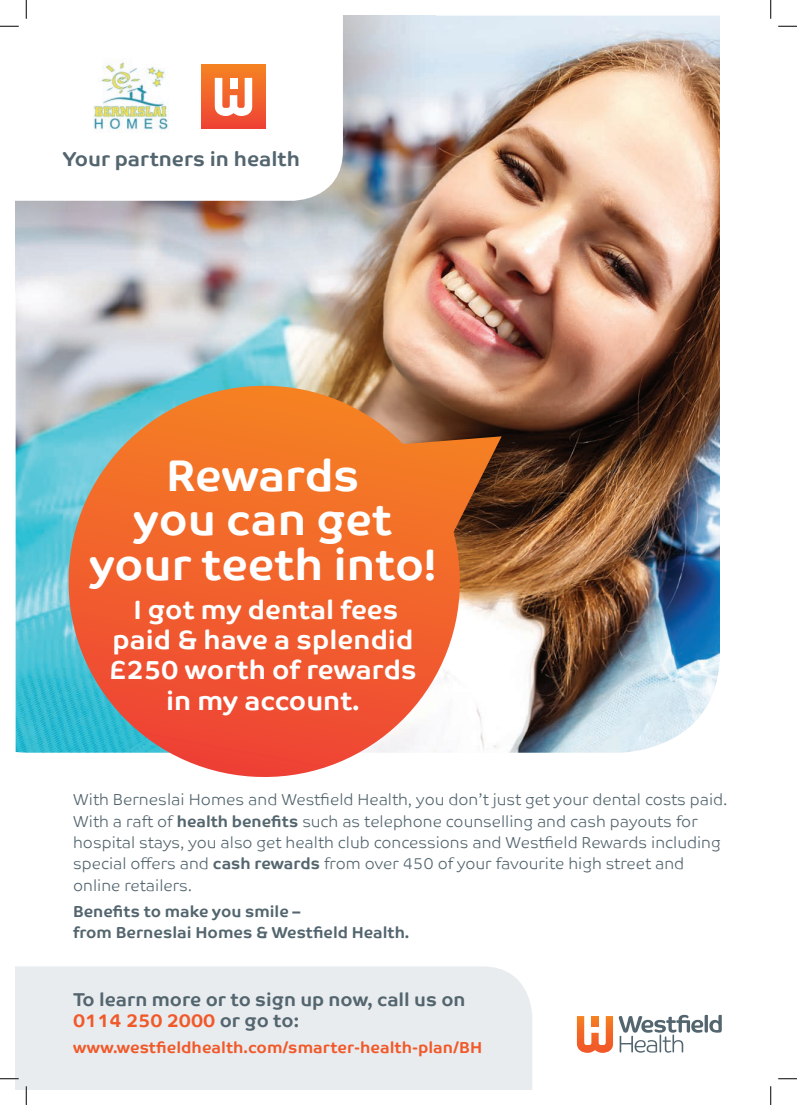
<style>
.page{position:relative;width:797px;height:1105px;background:#fff}
.page>*{position:absolute;margin:0;border:0;box-sizing:border-box;transform-origin:0 0}
.t1{font:700 44.38px/44.4px "Co Text";color:#fff;text-align:center}
.t2{font:700 26.62px/30.1px "Co Text";color:#fff;text-align:center}
.t3{font:700 20.38px "Co Text";color:#53656e}
.t4{font:700 18.62px/21.2px "Co Text";color:#53656e}
.t5{font:300 16px/21.2px "Co Text";color:#53656e}
.t6{font:700 16px/21.4px "Co Text";color:#53656e}
.t7{font:700 16px "Co Text";color:#f15929}
.s1{font-weight:700}
.s2{color:#f15929}
</style>
<div class="page">
<img style="left:16px;top:16px;width:704px;height:737px">
<svg style="left:62px;top:386px;width:439px;height:391px;background:#dd7c53"></svg>
<svg style="left:577px;top:1015px;width:144px;height:38px"></svg>
<div style="left:16px;top:966px;width:516px;height:123px;background:#e9ecef"></div>
<img style="left:16px;top:16px;width:419px;height:277px">
<svg style="left:16px;top:16px;width:327px;height:185px"></svg>
<div style="left:201px;top:65px;width:64px;height:63px;background:linear-gradient(to bottom,#f58423,#ee4335)"></div>
<svg style="left:215px;top:78px;width:37px;height:38px"></svg>
<img style="left:94px;top:58px;width:74px;height:75px">
<svg style="left:0;top:25px;width:19px;height:2px"></svg>
<svg style="left:778px;top:25px;width:19px;height:2px"></svg>
<svg style="left:0;top:1078px;width:19px;height:1px"></svg>
<svg style="left:778px;top:1078px;width:19px;height:1px"></svg>
<svg style="left:25px;top:0;width:2px;height:19px"></svg>
<svg style="left:25px;top:1086px;width:2px;height:19px"></svg>
<svg style="left:770px;top:0;width:1px;height:19px"></svg>
<svg style="left:770px;top:1086px;width:1px;height:19px"></svg>
<p class="t3" style="left:63px;top:147px;width:239px">Your partners in health</p>
<h1 class="t1" style="left:90px;top:453px;width:348px">Rewards<br>you can get your teeth into!</h1>
<h2 class="t2" style="left:109px;top:595px;width:309px">I got my dental fees paid &amp; have a splendid £250 worth of rewards in my account.</h2>
<p class="t5" style="left:73px;top:789px;width:656px">With Berneslai Homes and Westfield Health, you don’t just get your dental costs paid.<br>With a raft of <span class="s1">health benefits</span> such as telephone counselling and cash payouts for hospital stays, you also get health club concessions and Westfield Rewards including special offers and <span class="s1">cash rewards</span> from over 450 of your favourite high street and online retailers.</p>
<p class="t6" style="left:73px;top:901px;width:338px">Benefits to make you smile –<br>from Berneslai Homes &amp; Westfield Health.</p>
<p class="t4" style="left:73px;top:989px;width:394px">To learn more or to sign up now, call us on<br><span class="s2">0114 250 2000</span> or go to:</p>
<p class="t7" style="left:73px;top:1038px;width:410px">www.westfieldhealth.com/smarter-health-plan/BH</p>
</div>
